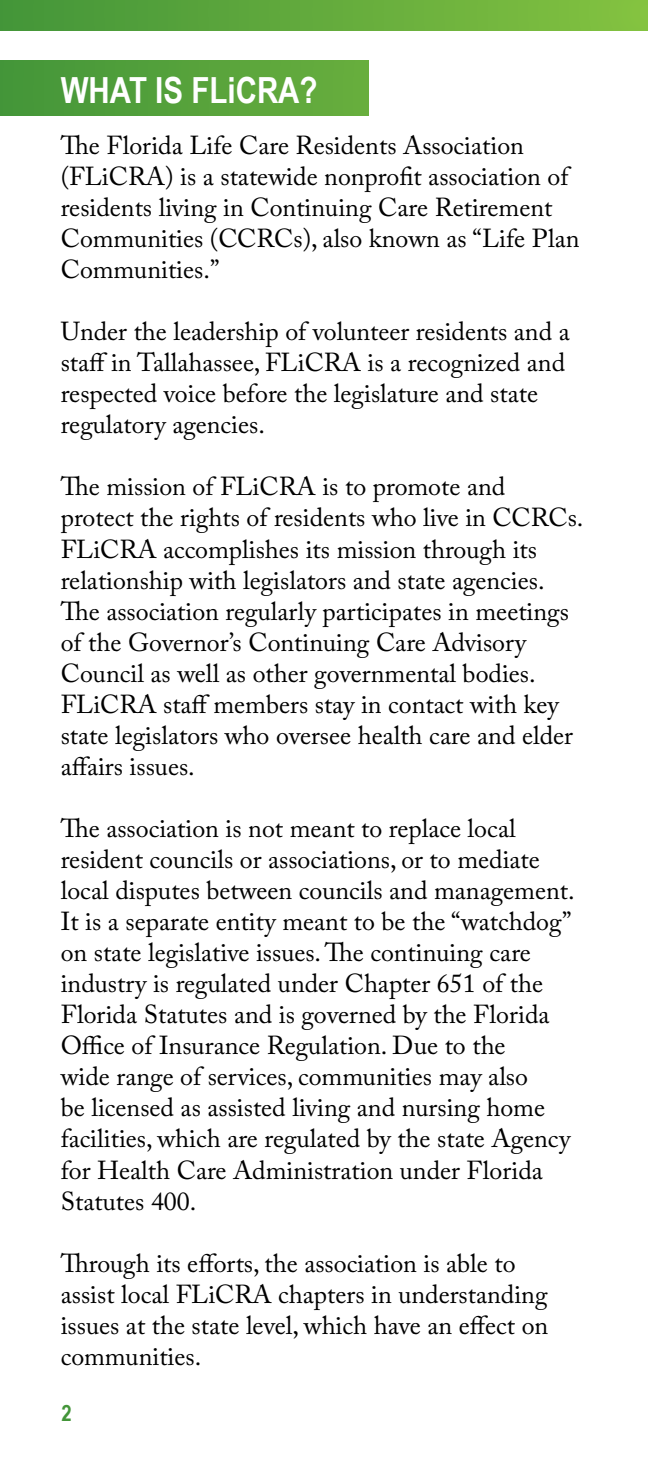
<style>
.page{position:relative;width:648px;height:1458px;background:#fff}
.page>*{position:absolute;margin:0;border:0;box-sizing:border-box;transform-origin:0 0}
.t1{font:700 36px "Arial Narrow";color:#fff}
.t2{font:25.88px/31.1px "Adobe Caslon Pro";color:#000}
.t3{font:700 22.5px "Arial Narrow";color:#439539}
</style>
<div class="page">
<div style="left:0;top:60px;width:369px;height:56px;background:linear-gradient(to right,#439539,#68ae3d)"></div>
<div style="left:0;top:0;width:648px;height:31px;background:linear-gradient(to right,#439539,#84c240)"></div>
<h1 class="t1" style="left:61px;top:63px;width:258px">WHAT IS FLiCRA?</h1>
<p class="t2" style="left:61px;top:129px;width:520px">The Florida Life Care Residents Association (FLiCRA) is a statewide nonprofit association of residents living in Continuing Care Retirement Communities (CCRCs), also known as “Life Plan Communities.”</p>
<p class="t2" style="left:61px;top:316px;width:511px">Under the leadership of volunteer residents and a staff in Tallahassee, FLiCRA is a recognized and respected voice before the legislature and state regulatory agencies.</p>
<p class="t2" style="left:61px;top:471px;width:524px">The mission of FLiCRA is to promote and protect the rights of residents who live in CCRCs.<br>FLiCRA accomplishes its mission through its relationship with legislators and state agencies.<br>The association regularly participates in meetings of the Governor’s Continuing Care Advisory Council as well as other governmental bodies.<br>FLiCRA staff members stay in contact with key state legislators who oversee health care and elder affairs issues.</p>
<p class="t2" style="left:61px;top:813px;width:515px">The association is not meant to replace local resident councils or associations, or to mediate local disputes between councils and management.<br>It is a separate entity meant to be the “watchdog” on state legislative issues. The continuing care industry is regulated under Chapter 651 of the Florida Statutes and is governed by the Florida Office of Insurance Regulation. Due to the<br>wide range of services, communities may also<br>be licensed as assisted living and nursing home facilities, which are regulated by the state Agency for Health Care Administration under Florida Statutes 400.</p>
<p class="t2" style="left:61px;top:1247px;width:489px">Through its efforts, the association is able to assist local FLiCRA chapters in understanding issues at the state level, which have an effect on communities.</p>
<p class="t3" style="left:62px;top:1396px;width:12px">2</p>
</div>
